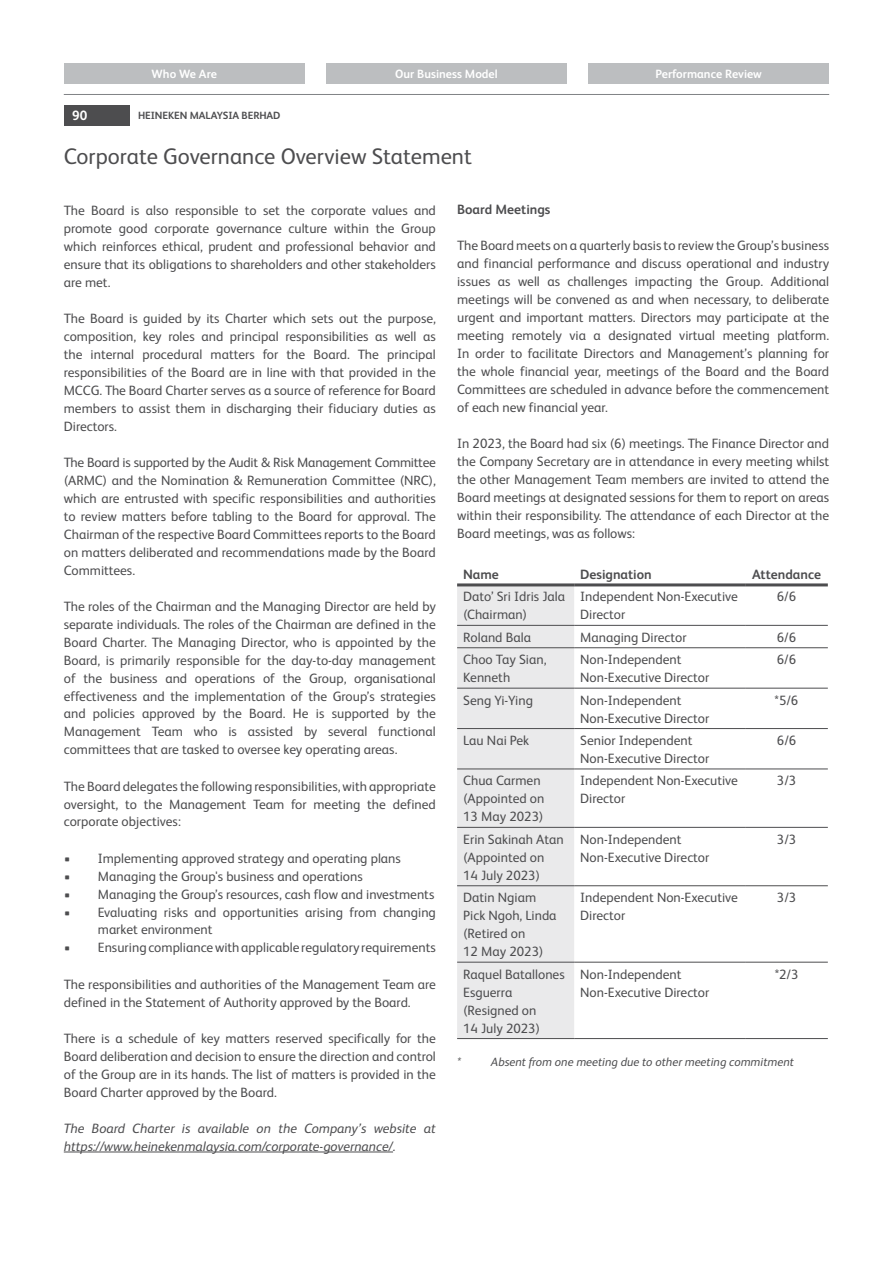
<style>
.page{position:relative;width:893px;height:1263px;background:#fff}
.page>*{position:absolute;margin:0;border:0;box-sizing:border-box;transform-origin:0 0}
.t1{font:22.5px "HEINEKEN Core";color:#4d4d4f}
.t2{font:13.5px/18px "HEINEKEN Core";color:#4d4d4f}
.t3{font:italic 13.5px/18px "HEINEKEN Core";color:#4d4d4f}
.t4{font:700 13.5px "HEINEKEN Core";color:#4d4d4f}
.t5{font:700 13.5px "HEINEKEN Core";color:#fff}
.t6{font:italic 12px "HEINEKEN Core";color:#4d4d4f}
.t7{font:700 12px "HEINEKEN Core";color:#fff}
.t8{font:700 10.5px "HEINEKEN Core";letter-spacing:-.01em;color:#4d4d4f}
</style>
<div class="page">
<div style="left:64px;top:105px;width:66px;height:20px;background:#4d4d4f"></div>
<div style="left:64px;top:64px;width:241px;height:20px;background:#bcbec0"></div>
<div style="left:326px;top:64px;width:241px;height:20px;background:#bcbec0"></div>
<div style="left:588px;top:64px;width:241px;height:20px;background:#bcbec0"></div>
<hr style="left:64px;top:94px;width:765px;height:1px;background:#808285">
<hr style="left:64px;top:1152px;width:329px;height:1px;background:#4d4d4f">
<div style="left:457px;top:586px;width:117px;height:452px;background:#eaeaeb"></div>
<hr style="left:457px;top:625px;width:117px;height:1px;background:#4d4d4f">
<hr style="left:574px;top:625px;width:171px;height:1px;background:#4d4d4f">
<hr style="left:745px;top:625px;width:83px;height:1px;background:#4d4d4f">
<hr style="left:457px;top:647px;width:117px;height:1px;background:#4d4d4f">
<hr style="left:574px;top:647px;width:171px;height:1px;background:#4d4d4f">
<hr style="left:745px;top:647px;width:83px;height:1px;background:#4d4d4f">
<hr style="left:457px;top:688px;width:117px;height:1px;background:#4d4d4f">
<hr style="left:574px;top:688px;width:171px;height:1px;background:#4d4d4f">
<hr style="left:745px;top:688px;width:83px;height:1px;background:#4d4d4f">
<hr style="left:457px;top:728px;width:117px;height:1px;background:#4d4d4f">
<hr style="left:574px;top:728px;width:171px;height:1px;background:#4d4d4f">
<hr style="left:745px;top:728px;width:83px;height:1px;background:#4d4d4f">
<hr style="left:457px;top:769px;width:117px;height:1px;background:#4d4d4f">
<hr style="left:574px;top:769px;width:171px;height:1px;background:#4d4d4f">
<hr style="left:745px;top:769px;width:83px;height:1px;background:#4d4d4f">
<hr style="left:457px;top:827px;width:117px;height:1px;background:#4d4d4f">
<hr style="left:574px;top:827px;width:171px;height:1px;background:#4d4d4f">
<hr style="left:745px;top:827px;width:83px;height:1px;background:#4d4d4f">
<hr style="left:457px;top:885px;width:117px;height:1px;background:#4d4d4f">
<hr style="left:574px;top:885px;width:171px;height:1px;background:#4d4d4f">
<hr style="left:745px;top:885px;width:83px;height:1px;background:#4d4d4f">
<hr style="left:457px;top:962px;width:117px;height:1px;background:#4d4d4f">
<hr style="left:574px;top:962px;width:171px;height:1px;background:#4d4d4f">
<hr style="left:745px;top:962px;width:83px;height:1px;background:#4d4d4f">
<hr style="left:457px;top:1038px;width:117px;height:1px;background:#4d4d4f">
<hr style="left:574px;top:1038px;width:171px;height:1px;background:#4d4d4f">
<hr style="left:745px;top:1038px;width:83px;height:1px;background:#4d4d4f">
<hr style="left:457px;top:583px;width:117px;height:3px;background:#4d4d4f">
<hr style="left:574px;top:583px;width:171px;height:3px;background:#4d4d4f">
<hr style="left:745px;top:583px;width:83px;height:3px;background:#4d4d4f">
<p class="t7" style="left:152px;top:66px;width:67px">Who We Are</p>
<p class="t7" style="left:395px;top:66px;width:104px">Our Business Model</p>
<p class="t7" style="left:655px;top:66px;width:108px">Performance Review</p>
<p class="t8" style="left:138px;top:108px;width:144px">heineken malaysia berhad</p>
<h1 class="t1" style="left:64px;top:140px;width:410px">Corporate Governance Overview Statement</h1>
<p class="t2" style="left:64px;top:200px;width:374px;text-align:justify">The Board is also responsible to set the corporate values and promote good corporate governance culture within the Group which reinforces ethical, prudent and professional behavior and ensure that its obligations to shareholders and other stakeholders are met.</p>
<p class="t2" style="left:64px;top:308px;width:374px;text-align:justify">The Board is guided by its Charter which sets out the purpose, composition, key roles and principal responsibilities as well as the internal procedural matters for the Board. The principal responsibilities of the Board are in line with that provided in the MCCG. The Board Charter serves as a source of reference for Board members to assist them in discharging their fiduciary duties as Directors.</p>
<p class="t2" style="left:64px;top:452px;width:374px;text-align:justify">The Board is supported by the Audit &amp; Risk Management Committee (ARMC) and the Nomination &amp; Remuneration Committee (NRC), which are entrusted with specific responsibilities and authorities to review matters before tabling to the Board for approval. The Chairman of the respective Board Committees reports to the Board on matters deliberated and recommendations made by the Board Committees.</p>
<p class="t2" style="left:64px;top:596px;width:374px;text-align:justify">The roles of the Chairman and the Managing Director are held by separate individuals. The roles of the Chairman are defined in the Board Charter. The Managing Director, who is appointed by the Board, is primarily responsible for the day-to-day management of the business and operations of the Group, organisational effectiveness and the implementation of the Group’s strategies and policies approved by the Board. He is supported by the Management Team who is assisted by several functional committees that are tasked to oversee key operating areas.</p>
<p class="t2" style="left:64px;top:776px;width:374px;text-align:justify">The Board delegates the following responsibilities, with appropriate oversight, to the Management Team for meeting the defined corporate objectives:</p>
<p class="t2" style="left:64px;top:848px;width:339px">• Implementing approved strategy and operating plans</p>
<p class="t2" style="left:64px;top:866px;width:301px">• Managing the Group's business and operations</p>
<p class="t2" style="left:64px;top:884px;width:372px">• Managing the Group’s resources, cash flow and investments</p>
<p class="t2" style="left:98px;top:902px;width:340px;text-indent:-34px">• Evaluating risks and opportunities arising from changing market environment</p>
<p class="t2" style="left:64px;top:938px;width:374px">• Ensuringcompliancewithapplicable regulatory requirements</p>
<p class="t2" style="left:64px;top:974px;width:374px">The responsibilities and authorities of the Management Team are defined in the Statement of Authority approved by the Board.</p>
<p class="t2" style="left:64px;top:1028px;width:374px;text-align:justify">There is a schedule of key matters reserved specifically for the Board deliberation and decision to ensure the direction and control of the Group are in its hands. The list of matters is provided in the Board Charter approved by the Board.</p>
<p class="t3" style="left:64px;top:1118px;width:374px">The Board Charter is available on the Company’s website at https://www.heinekenmalaysia.com/corporate-governance/.</p>
<p class="t5" style="left:72px;top:106px;width:17px">90</p>
<p class="t4" style="left:457px;top:200px;width:95px">Board Meetings</p>
<p class="t2" style="left:457px;top:236px;width:374px;text-align:justify">The Board meets on a quarterly basis to review the Group’s business and financial performance and discuss operational and industry issues as well as challenges impacting the Group. Additional meetings will be convened as and when necessary, to deliberate urgent and important matters. Directors may participate at the meeting remotely via a designated virtual meeting platform.<br>In order to facilitate Directors and Management’s planning for the whole financial year, meetings of the Board and the Board Committees are scheduled in advance before the commencement of each new financial year.</p>
<p class="t2" style="left:457px;top:434px;width:374px;text-align:justify">In 2023, the Board had six (6) meetings. The Finance Director and the Company Secretary are in attendance in every meeting whilst the other Management Team members are invited to attend the Board meetings at designated sessions for them to report on areas within their responsibility. The attendance of each Director at the Board meetings, was as follows:</p>
<p class="t4" style="left:463px;top:565px;width:37px">Name</p>
<p class="t4" style="left:580px;top:565px;width:73px">Designation</p>
<p class="t4" style="left:752px;top:565px;width:70px">Attendance</p>
<p class="t2" style="left:463px;top:587px;width:103px">Dato’ Sri Idris Jala (Chairman)</p>
<p class="t2" style="left:580px;top:587px;width:159px">Independent Non-Executive<br>Director</p>
<p class="t2" style="left:777px;top:587px;width:21px">6/6</p>
<p class="t2" style="left:463px;top:627px;width:69px">Roland Bala</p>
<p class="t2" style="left:580px;top:627px;width:108px">Managing Director</p>
<p class="t2" style="left:777px;top:627px;width:21px">6/6</p>
<p class="t2" style="left:463px;top:649px;width:85px">Choo Tay Sian,<br>Kenneth</p>
<p class="t2" style="left:580px;top:649px;width:131px">Non-Independent<br>Non-Executive Director</p>
<p class="t2" style="left:777px;top:649px;width:21px">6/6</p>
<p class="t2" style="left:463px;top:690px;width:71px">Seng Yi-Ying</p>
<p class="t2" style="left:580px;top:690px;width:131px">Non-Independent<br>Non-Executive Director</p>
<p class="t2" style="left:775px;top:690px;width:25px">*5/6</p>
<p class="t2" style="left:463px;top:730px;width:68px">Lau Nai Pek</p>
<p class="t2" style="left:580px;top:730px;width:131px">Senior Independent<br>Non-Executive Director</p>
<p class="t2" style="left:777px;top:730px;width:21px">6/6</p>
<p class="t2" style="left:463px;top:771px;width:83px">Chua Carmen (Appointed on<br>13 May 2023)</p>
<p class="t2" style="left:580px;top:771px;width:159px">Independent Non-Executive<br>Director</p>
<p class="t2" style="left:777px;top:771px;width:21px">3/3</p>
<p class="t2" style="left:463px;top:829px;width:102px">Erin Sakinah Atan (Appointed on<br>14 July 2023)</p>
<p class="t2" style="left:580px;top:829px;width:131px">Non-Independent<br>Non-Executive Director</p>
<p class="t2" style="left:777px;top:829px;width:21px">3/3</p>
<p class="t2" style="left:463px;top:887px;width:95px">Datin Ngiam<br>Pick Ngoh, Linda (Retired on<br>12 May 2023)</p>
<p class="t2" style="left:580px;top:887px;width:159px">Independent Non-Executive<br>Director</p>
<p class="t2" style="left:777px;top:887px;width:21px">3/3</p>
<p class="t2" style="left:463px;top:964px;width:103px">Raquel Batallones<br>Esguerra (Resigned on<br>14 July 2023)</p>
<p class="t2" style="left:580px;top:964px;width:131px">Non-Independent<br>Non-Executive Director</p>
<p class="t2" style="left:775px;top:964px;width:25px">*2/3</p>
<p class="t6" style="left:457px;top:1053px;width:6px">*</p>
<p class="t6" style="left:491px;top:1053px;width:304px">Absent from one meeting due to other meeting commitment</p>
</div>
